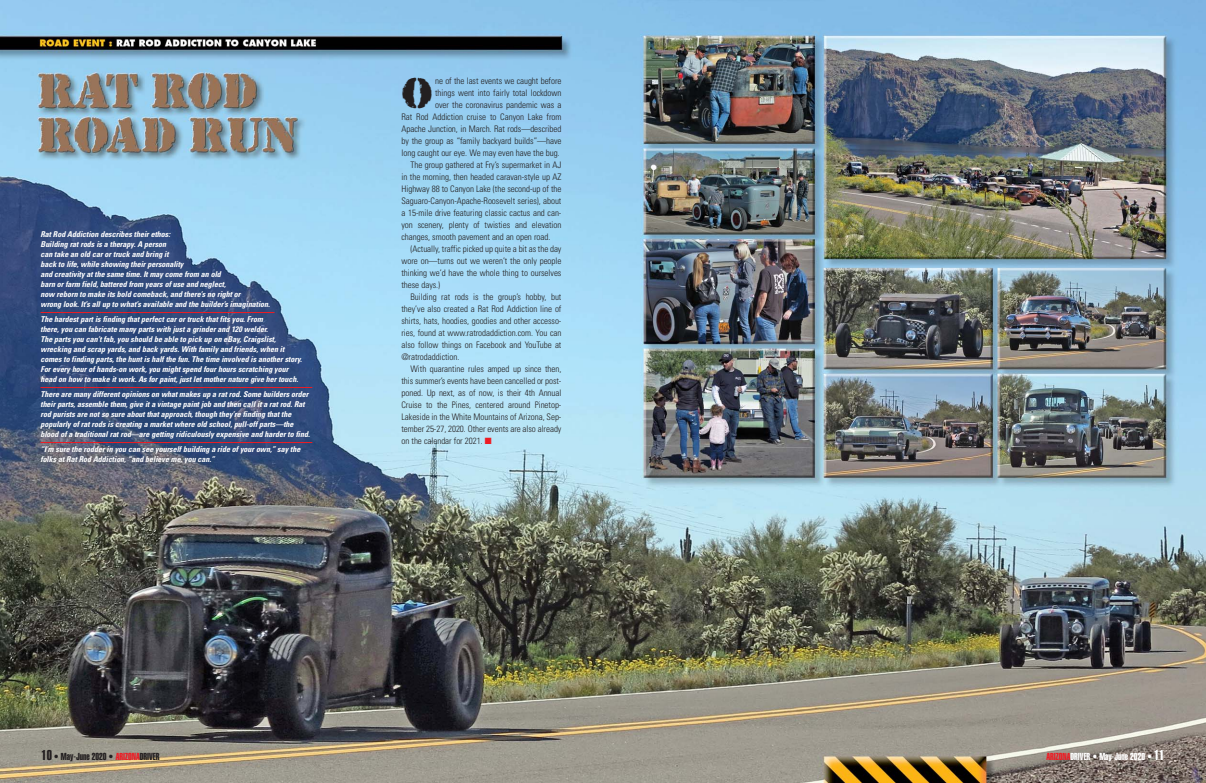
<style>
.page{position:relative;width:1206px;height:783px;background:#fff}
.page>*{position:absolute;margin:0;border:0;box-sizing:border-box;transform-origin:0 0}
.t1{font:44.8px "Rubber Stamp Plain";color:#231f20}
.t2{font:10px "Helvetica Extra Compressed";color:#fff}
.t3{font:10px "Helvetica Extra Compressed";color:#231f20}
.t4{font:300 condensed 9px "Univers";letter-spacing:-.005em;color:#231f20}
.t5{font:italic 700 condensed 8px/10px "Univers";letter-spacing:-.005em;color:#fff}
.s1{color:#ed1c24}
.s2{font-size:14px}
</style>
<div class="page">
<img style="left:603px;top:0;width:603px;height:783px">
<img style="left:0;top:0;width:603px;height:783px">
<hr style="left:40px;top:312px;width:234px;height:1px;background:#ed1c24">
<hr style="left:40px;top:387px;width:272px;height:1px;background:#ed1c24">
<hr style="left:40px;top:442px;width:272px;height:1px;background:#ed1c24">
<p class="t5" style="left:40px;top:230px;width:233px">RatRod Addiction describes theirethos:<br>Building ratrods is a therapy.A person<br>can take an old carortruck and bring it<br>back to life,while showing theirpersonality<br>and creativity atthe same time.Itmay come from an old<br>barn orfarm field,battered from years of use and neglect,<br>now reborn to make its bold comeback,and there’s no rightor<br>wrong look.It’s allup to what’s available and the builder’s imagination.</p>
<p class="t5" style="left:40px;top:315px;width:265px">The hardestpartis finding thatperfectcarortruck thatfits you.From<br>there,you can fabricate many parts with justa grinderand 120 welder.<br>The parts you can’tfab,you should be able to pick up on eBay,Craigslist, wrecking and scrap yards,and back yards.With family and friends,when it comes to finding parts,the huntis half the fun.The time involved is anotherstory.<br>Forevery hourof hands-on work,you mightspend fourhours scratching your head on how to make itwork.As forpaint,justletmothernature give hertouch.</p>
<p class="t5" style="left:40px;top:390px;width:272px">There are many differentopinions on whatmakes up a ratrod.Some builders order theirparts,assemble them,give ita vintage paintjob and then callita ratrod.Rat rod purists are notso sure aboutthatapproach,though they’re finding thatthe popularly of ratrods is creating a marketwhere old school,pull-off parts—the blood of a traditionalratrod—are getting ridiculously expensive and harderto find.</p>
<p class="t5" style="left:40px;top:445px;width:263px">“I’m sure the rodderin you can see yourself building a ride of yourown,” say the folks atRatRod Addiction,“and believe me,you can.”</p>
<h1 class="t1" style="left:401px;top:66px;width:33px">O</h1>
<p class="t4" style="left:435px;top:78px;width:128px">ne of the last events we caught before</p>
<p class="t4" style="left:435px;top:90px;width:128px">things went into fairly total lockdown</p>
<p class="t4" style="left:435px;top:102px;width:128px">over the coronavirus pandemic was a</p>
<p class="t4" style="left:402px;top:114px;width:161px">Rat Rod Ad dic tion cruise to Canyon Lake from</p>
<p class="t4" style="left:402px;top:126px;width:161px">Apache Junction, in March. Rat rods—described</p>
<p class="t4" style="left:402px;top:138px;width:161px">by the group as “family backyard builds”—have</p>
<p class="t4" style="left:402px;top:150px;width:160px">long caught our eye. We may even have the bug.</p>
<p class="t4" style="left:411px;top:161px;width:152px">The group gathered at Fry’s supermarket in AJ</p>
<p class="t4" style="left:402px;top:173px;width:161px">in the morning, then headed caravan-style up AZ</p>
<p class="t4" style="left:402px;top:185px;width:161px">Highway 88 to Canyon Lake (the second-up of the</p>
<p class="t4" style="left:402px;top:197px;width:161px">Saguaro-Canyon-Apache-Roosevelt series), about</p>
<p class="t4" style="left:402px;top:209px;width:161px">a 15-mile drive featuring classic cactus and can -</p>
<p class="t4" style="left:402px;top:221px;width:161px">yon scenery, plenty of twisties and elevation</p>
<p class="t4" style="left:402px;top:233px;width:150px">changes, smooth pavement and an open road.</p>
<p class="t4" style="left:411px;top:245px;width:152px">(Actually, traffic picked up quite a bit as the day</p>
<p class="t4" style="left:402px;top:257px;width:161px">wore on—turns out we weren’t the only people</p>
<p class="t4" style="left:402px;top:269px;width:161px">thinking we’d have the whole thing to ourselves</p>
<p class="t4" style="left:402px;top:281px;width:40px">these days.)</p>
<p class="t4" style="left:411px;top:293px;width:152px">Building rat rods is the group’s hobby, but</p>
<p class="t4" style="left:402px;top:305px;width:161px">they’ve also created a Rat Rod Addiction line of</p>
<p class="t4" style="left:402px;top:317px;width:161px">shirts, hats, hoodies, goodies and other accesso -</p>
<p class="t4" style="left:402px;top:329px;width:161px">ries, found at www.ratrodaddiction.com. You can</p>
<p class="t4" style="left:402px;top:341px;width:161px">also follow things on Facebook and YouTube at</p>
<p class="t4" style="left:402px;top:353px;width:60px">@ratrodaddiction.</p>
<p class="t4" style="left:411px;top:365px;width:152px">With quarantine rules amped up since then,</p>
<p class="t4" style="left:402px;top:377px;width:161px">this summer’s events have been cancelled or post-</p>
<p class="t4" style="left:402px;top:389px;width:161px">poned. Up next, as of now, is their 4th Annual</p>
<p class="t4" style="left:402px;top:401px;width:161px">Cruise to the Pines, centered around Pinetop-</p>
<p class="t4" style="left:402px;top:413px;width:161px">Lake side in the White Mountains of Arizona, Sep -</p>
<p class="t4" style="left:402px;top:425px;width:161px">tember 25-27, 2020. Other events are also already</p>
<p class="t4" style="left:402px;top:437px;width:92px">on the calendar for 2021. <span class="s1">■</span></p>
<p class="t3" style="left:42px;top:753px;width:120px"><span class="s2">10</span> • May-June 2020 • <span class="s1">ARIZONA</span>DRIVER</p>
<p class="t2" style="left:1046px;top:753px;width:120px"><span class="s1">ARIZONA</span>DRIVER • May-June 2020 • <span class="s2">11</span></p>
</div>
